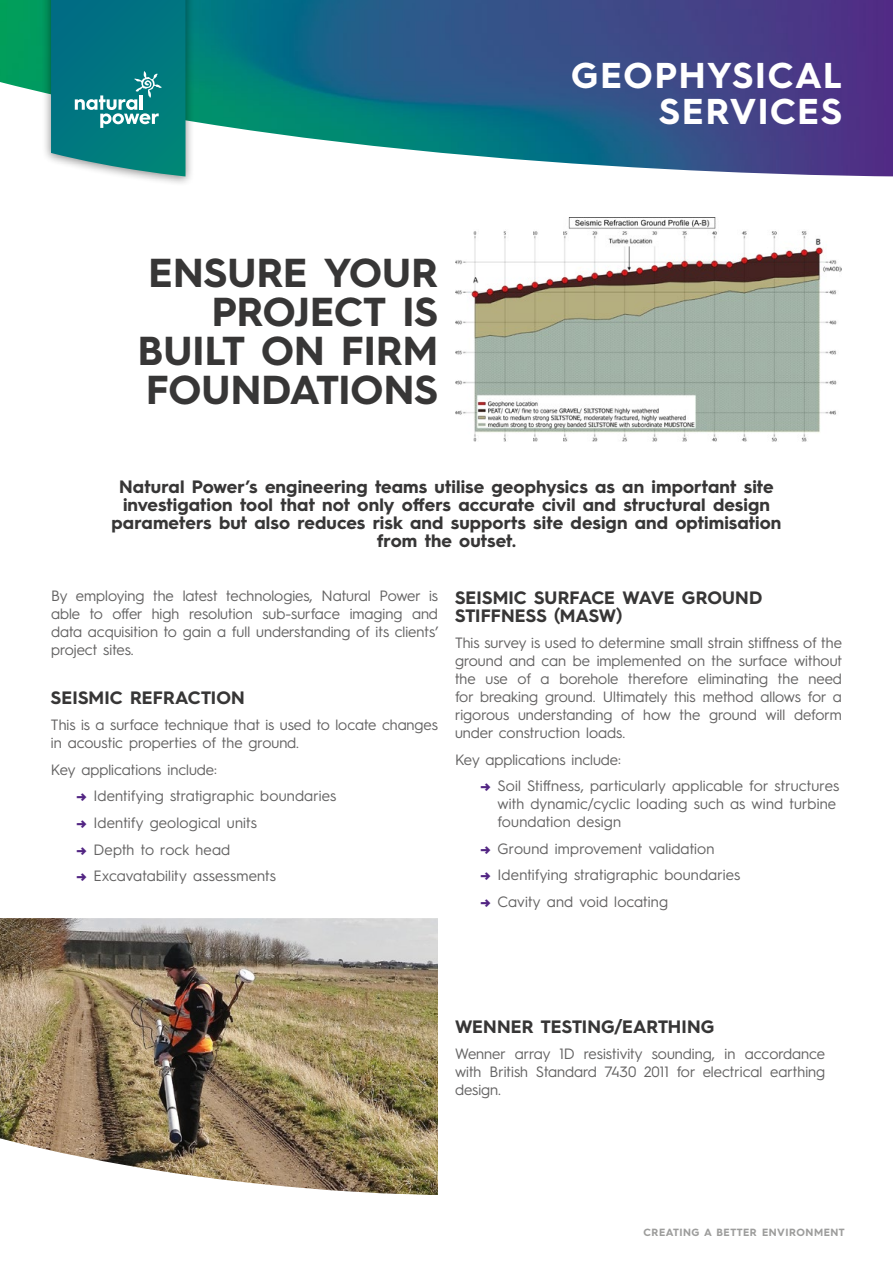
<style>
.page{position:relative;width:893px;height:1263px;background:#fff}
.page>*{position:absolute;margin:0;border:0;box-sizing:border-box;transform-origin:0 0}
.t1{font:700 40.5px/39px "Hurme Geometric Sans 3";color:#373636;text-align:right}
.t2{font:700 36px/36px "Hurme Geometric Sans 3";letter-spacing:.05em;color:#fff;text-align:right}
.t3{font:700 18px/18px "Hurme Geometric Sans 3";letter-spacing:.005em;color:#373636;text-align:center}
.t4{font:15px/18px "Hurme Geometric Sans 3";color:#646363;text-align:justify}
.t5{font:700 10.5px "Hurme Geometric Sans 3";letter-spacing:.05em;color:#9d9d9c}
.s1{font-weight:700;color:#522583}
</style>
<div class="page">
<img style="left:0;top:918px;width:438px;height:277px">
<img style="left:0;top:0;width:893px;height:176px">
<div style="left:42px;top:0;width:153px;height:187px;background:#000;opacity:.45"></div>
<svg style="left:51px;top:0;width:134px;height:176px;background:#17828a"></svg>
<img style="left:455px;top:218px;width:387px;height:223px">
<h1 class="t1" style="left:138px;top:251px;width:302px">ENSURE YOUR<br>PROJECT IS<br>BUILT ON FIRM<br>FOUNDATIONS</h1>
<h2 class="t2" style="left:571px;top:56px;width:272px">GEOPHYSICAL<br>SERVICES</h2>
<p class="t3" style="left:112px;top:476px;width:671px">Natural Power’s engineering teams utilise geophysics as an important site investigation tool that not only offers accurate civil and structural design parameters but also reduces risk and supports site design and optimisation from the outset.</p>
<p class="t4" style="left:51px;top:586px;width:389px">By employing the latest technologies, Natural Power is able to offer high resolution sub-surface imaging and data acquisition to gain a full understanding of its clients’ project sites.</p>
<p class="t3" style="left:51px;top:687px;width:195px">SEISMIC REFRACTION</p>
<p class="t4" style="left:51px;top:715px;width:389px">This is a surface technique that is used to locate changes in acoustic properties of the ground.</p>
<p class="t4" style="left:51px;top:760px;width:167px">Key applications include:</p>
<p class="t4" style="left:76px;top:786px;width:261px"><span class="s1">→</span> Identifying stratigraphic boundaries</p>
<p class="t4" style="left:76px;top:813px;width:182px"><span class="s1">→</span> Identify geological units</p>
<p class="t4" style="left:76px;top:839px;width:155px"><span class="s1">→</span> Depth to rock head</p>
<p class="t4" style="left:76px;top:866px;width:201px"><span class="s1">→</span> Excavatability assessments</p>
<p class="t3" style="left:455px;top:587px;width:309px;text-align:left">SEISMIC SURFACE WAVE GROUND<br>STIFFNESS (MASW)</p>
<p class="t4" style="left:455px;top:633px;width:389px">This survey is used to determine small strain stiffness of the ground and can be implemented on the surface without the use of a borehole therefore eliminating the need for breaking ground. Ultimately this method allows for a rigorous understanding of how the ground will deform under construction loads.</p>
<p class="t4" style="left:455px;top:749px;width:167px">Key applications include:</p>
<p class="t4" style="left:497px;top:776px;width:343px;text-align:left;text-indent:-17px"><span class="s1">→</span> Soil Stiffness, particularly applicable for structures with dynamic/cyclic loading such as wind turbine foundation design</p>
<p class="t4" style="left:480px;top:838px;width:236px"><span class="s1">→</span> Ground improvement validation</p>
<p class="t4" style="left:480px;top:865px;width:261px"><span class="s1">→</span> Identifying stratigraphic boundaries</p>
<p class="t4" style="left:480px;top:891px;width:189px"><span class="s1">→</span> Cavity and void locating</p>
<p class="t3" style="left:455px;top:1016px;width:261px">WENNER TESTING/EARTHING</p>
<p class="t4" style="left:455px;top:1044px;width:372px">Wenner array 1D resistivity sounding, in accordance with British Standard 7430 2011 for electrical earthing design.</p>
<p class="t5" style="left:644px;top:1224px;width:203px">CREATING A BETTER ENVIRONMENT</p>
</div>
